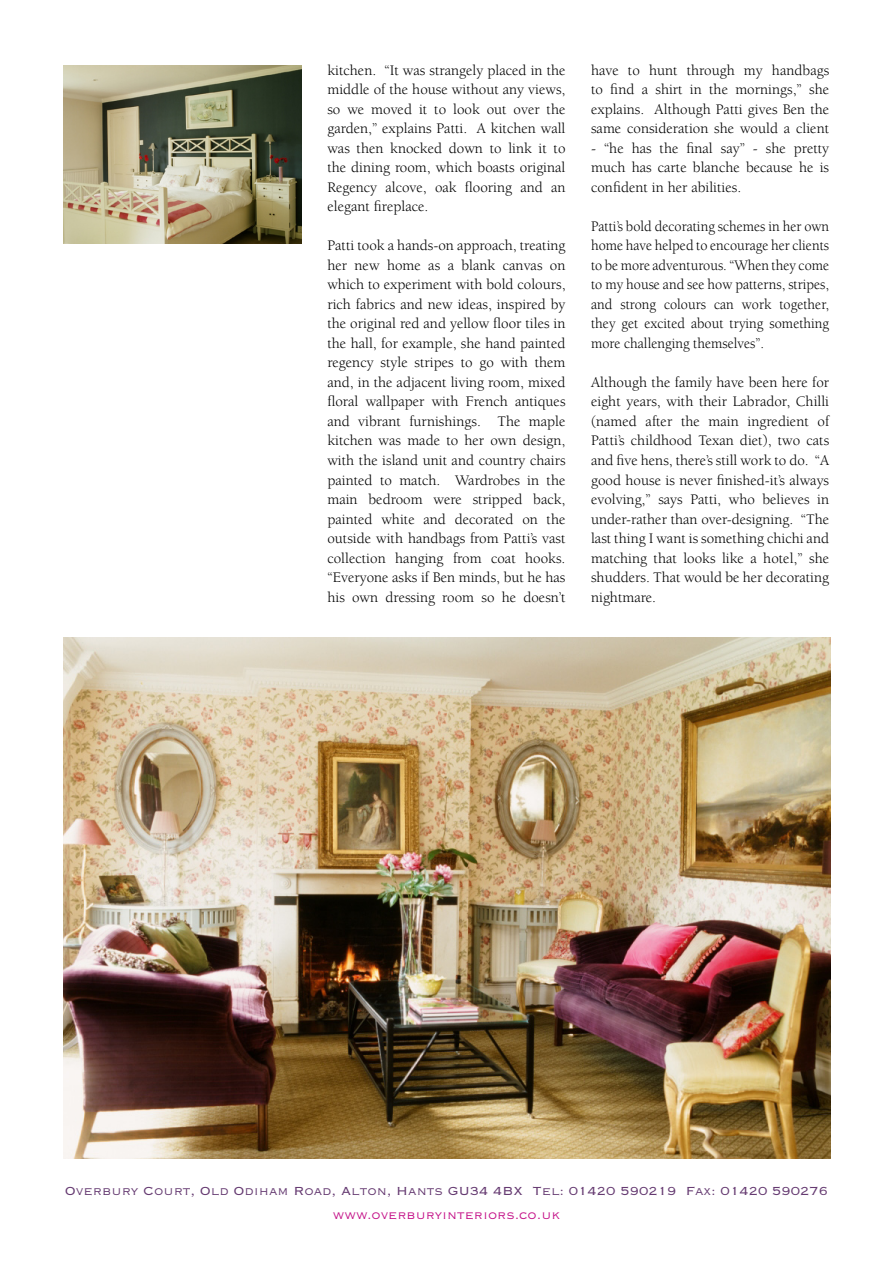
<style>
.page{position:relative;width:893px;height:1263px;background:#fff}
.page>*{position:absolute;margin:0;border:0;box-sizing:border-box;transform-origin:0 0}
.t1{font:15.3px "Copperplate Thirty Two BC";color:#653a71}
.t2{font:15px/19.5px "Berkeley";color:#000;text-align:justify}
.t3{font:15px/19.5px "Berkeley";color:#000;text-align:justify;scale:.95 1}
.t4{font:15px "Copperplate Thirty Two BC";color:#c41188}
</style>
<div class="page">
<img style="left:64px;top:65px;width:238px;height:179px">
<img style="left:64px;top:638px;width:766px;height:520px">
<p class="t2" style="left:327px;top:61px;width:240px">kitchen. “It was strangely placed in the middle of the house without any views, so we moved it to look out over the garden,” explains Patti. A kitchen wall was then knocked down to link it to the dining room, which boasts original Regency alcove, oak flooring and an elegant fireplace.</p>
<p class="t2" style="left:327px;top:236px;width:240px">Patti took a hands-on approach, treating her new home as a blank canvas on which to experiment with bold colours, rich fabrics and new ideas, inspired by the original red and yellow floor tiles in the hall, for example, she hand painted regency style stripes to go with them and, in the adjacent living room, mixed floral wallpaper with French antiques and vibrant furnishings. The maple kitchen was made to her own design, with the island unit and country chairs painted to match. Wardrobes in the main bedroom were stripped back, painted white and decorated on the outside with handbags from Patti’s vast collection hanging from coat hooks. “Everyone asks if Ben minds, but he has his own dressing room so he doesn’t</p>
<p class="t2" style="left:591px;top:61px;width:240px">have to hunt through my handbags to find a shirt in the mornings,” she explains. Although Patti gives Ben the same consideration she would a client</p>
<p class="t2" style="left:591px;top:139px;width:240px">- “he has the final say” - she pretty much has carte blanche because he is confident in her abilities.</p>
<p class="t3" style="left:591px;top:217px;width:252px">Patti’s bold decorating schemes in her own home have helped to encourage her clients to be more adventurous. “When they come to my house and see how patterns, stripes, and strong colours can work together, they get excited about trying something more challenging themselves”.</p>
<p class="t2" style="left:591px;top:373px;width:240px">Although the family have been here for eight years, with their Labrador, Chilli (named after the main ingredient of Patti’s childhood Texan diet), two cats and five hens, there’s still work to do. “A good house is never finished-it’s always evolving,” says Patti, who believes in under-rather than over-designing. “The last thing I want is something chichi and matching that looks like a hotel,” she shudders. That would be her decorating nightmare.</p>
<p class="t1" style="left:65px;top:1184px;width:765px">Overbury Court, Old Odiham Road, Alton, Hants GU34 4BX Tel: 01420 590219 Fax: 01420 590276</p>
<p class="t4" style="left:333px;top:1208px;width:228px">www.overburyinteriors.co.uk</p>
</div>
